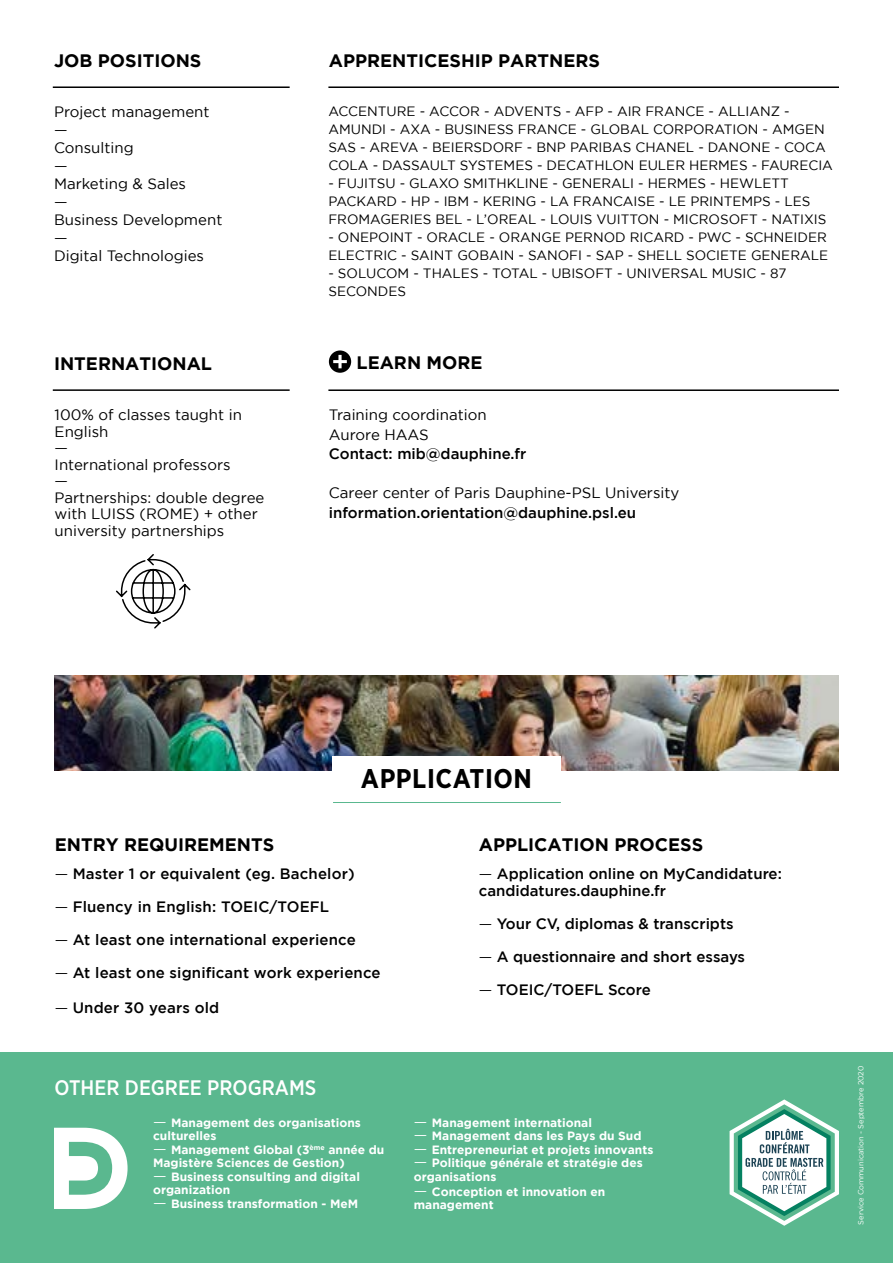
<style>
.page{position:relative;width:893px;height:1263px;background:#fff}
.page>*{position:absolute;margin:0;border:0;box-sizing:border-box;transform-origin:0 0}
.t1{font:700 27px "Gotham Narrow";letter-spacing:.02em;color:#000}
.t2{font:500 21px "Gotham Narrow";color:#fff}
.t3{font:700 18px "Gotham";color:#000}
.t4{font:500 15px/16.5px "Gotham";color:#000}
.t5{font:15px/18px "Gotham";color:#000}
.t6{font:13.5px/18px "Gotham";color:#000}
.t7{font:700 12px/13.5px "Gotham";color:#fff}
.t8{font:7.5px "Gotham";color:#fff}
.s1{font-weight:400}
.s2{font-weight:400;font-size:15px}
</style>
<div class="page">
<img style="left:54px;top:676px;width:785px;height:94px">
<div style="left:0;top:1053px;width:893px;height:210px;background:#5ab88f"></div>
<svg style="left:54px;top:1128px;width:74px;height:81px"></svg>
<hr style="left:333px;top:801px;width:228px;height:2px;background:#5ab88f">
<svg style="left:730px;top:1099px;width:109px;height:127px"></svg>
<div style="left:332px;top:756px;width:229px;height:45px;background:#fff"></div>
<hr style="left:328px;top:389px;width:511px;height:2px;background:#000">
<hr style="left:53px;top:389px;width:237px;height:2px;background:#000">
<svg style="left:329px;top:350px;width:22px;height:23px"></svg>
<svg style="left:333px;top:355px;width:14px;height:13px"></svg>
<hr style="left:53px;top:86px;width:237px;height:2px;background:#000">
<hr style="left:328px;top:86px;width:511px;height:2px;background:#000">
<svg style="left:116px;top:554px;width:75px;height:75px"></svg>
<h3 class="t3" style="left:54px;top:50px;width:149px">JOB POSITIONS</h3>
<p class="t5" style="left:54px;top:103px;width:170px">Project management —<br>Consulting<br>—<br>Marketing &amp; Sales<br>—<br>Business Development —<br>Digital Technologies</p>
<h3 class="t3" style="left:329px;top:50px;width:273px">APPRENTICESHIP PARTNERS</h3>
<p class="t6" style="left:328px;top:102px;width:506px">ACCENTURE - ACCOR - ADVENTS - AFP - AIR FRANCE - ALLIANZ - AMUNDI - AXA - BUSINESS FRANCE - GLOBAL CORPORATION - AMGEN SAS - AREVA - BEIERSDORF - BNP PARIBAS CHANEL - DANONE - COCA COLA - DASSAULT SYSTEMES - DECATHLON EULER HERMES - FAURECIA</p>
<p class="t6" style="left:328px;top:174px;width:500px">- FUJITSU - GLAXO SMITHKLINE - GENERALI - HERMES - HEWLETT<br>PACKARD - HP - IBM - KERING - LA FRANCAISE - LE PRINTEMPS - LES<br>FROMAGERIES BEL - L’OREAL - LOUIS VUITTON - MICROSOFT - NATIXIS</p>
<p class="t6" style="left:328px;top:228px;width:501px">- ONEPOINT - ORACLE - ORANGE PERNOD RICARD - PWC - SCHNEIDER<br>ELECTRIC - SAINT GOBAIN - SANOFI - SAP - SHELL SOCIETE GENERALE</p>
<p class="t6" style="left:328px;top:264px;width:459px">- SOLUCOM - THALES - TOTAL - UBISOFT - UNIVERSAL MUSIC - 87<br>SECONDES</p>
<h3 class="t3" style="left:54px;top:353px;width:160px">INTERNATIONAL</h3>
<h3 class="t3" style="left:357px;top:353px;width:128px">LEARN MORE</h3>
<p class="t5" style="left:55px;top:406px;width:211px;line-height:16.5px">100% of classes taught in<br>English<br>—<br>International professors<br>—<br>Partnerships: double degree with LUISS (ROME) + other university partnerships</p>
<p class="t5" style="left:329px;top:405px;width:159px;line-height:19.5px">Training coordination<br>Aurore HAAS</p>
<p class="t4" style="left:329px;top:445px;width:199px">Contact: mib@dauphine.fr</p>
<p class="t5" style="left:329px;top:484px;width:352px">Career center of Paris Dauphine-PSL University</p>
<p class="t4" style="left:329px;top:504px;width:309px">information.orientation@dauphine.psl.eu</p>
<h1 class="t1" style="left:361px;top:761px;width:173px">APPLICATION</h1>
<h3 class="t3" style="left:55px;top:834px;width:221px">ENTRY REQUIREMENTS</h3>
<p class="t4" style="left:55px;top:865px;width:301px"><span class="s1">—</span> Master 1 or equivalent (eg. Bachelor)</p>
<p class="t4" style="left:55px;top:898px;width:276px"><span class="s1">—</span> Fluency in English: TOEIC/TOEFL</p>
<p class="t4" style="left:55px;top:931px;width:302px"><span class="s1">—</span> At least one international experience</p>
<p class="t4" style="left:55px;top:964px;width:327px"><span class="s1">—</span> At least one significant work experience</p>
<p class="t4" style="left:55px;top:999px;width:166px"><span class="s1">—</span> Under 30 years old</p>
<h2 class="t2" style="left:55px;top:1074px;width:263px">OTHER DEGREE PROGRAMS</h2>
<p class="t7" style="left:153px;top:1116px;width:209px"><span class="s2">—</span> Management des organisations culturelles</p>
<p class="t7" style="left:153px;top:1143px;width:233px"><span class="s2">—</span> Management Global (3<sup>ème</sup> année du<br>Magistère Sciences de Gestion)</p>
<p class="t7" style="left:153px;top:1170px;width:208px"><span class="s2">—</span> Business consulting and digital organization</p>
<p class="t7" style="left:153px;top:1197px;width:207px"><span class="s2">—</span> Business transformation - MeM</p>
<h3 class="t3" style="left:479px;top:834px;width:226px">APPLICATION PROCESS</h3>
<p class="t4" style="left:479px;top:865px;width:305px"><span class="s1">—</span> Application online on MyCandidature: candidatures.dauphine.fr</p>
<p class="t4" style="left:479px;top:915px;width:256px"><span class="s1">—</span> Your CV, diplomas &amp; transcripts</p>
<p class="t4" style="left:479px;top:948px;width:268px"><span class="s1">—</span> A questionnaire and short essays</p>
<p class="t4" style="left:479px;top:981px;width:173px"><span class="s1">—</span> TOEIC/TOEFL Score</p>
<p class="t7" style="left:414px;top:1116px;width:180px"><span class="s2">—</span> Management international</p>
<p class="t7" style="left:414px;top:1129px;width:229px"><span class="s2">—</span> Management dans les Pays du Sud</p>
<p class="t7" style="left:414px;top:1143px;width:241px"><span class="s2">—</span> Entrepreneuriat et projets innovants</p>
<p class="t7" style="left:414px;top:1156px;width:230px"><span class="s2">—</span> Politique générale et stratégie des organisations</p>
<p class="t7" style="left:414px;top:1185px;width:193px"><span class="s2">—</span> Conception et innovation en management</p>
<p class="t8" style="left:857px;top:1224px;width:160px;rotate:-90deg">Service Communication - Septembre 2020</p>
</div>
